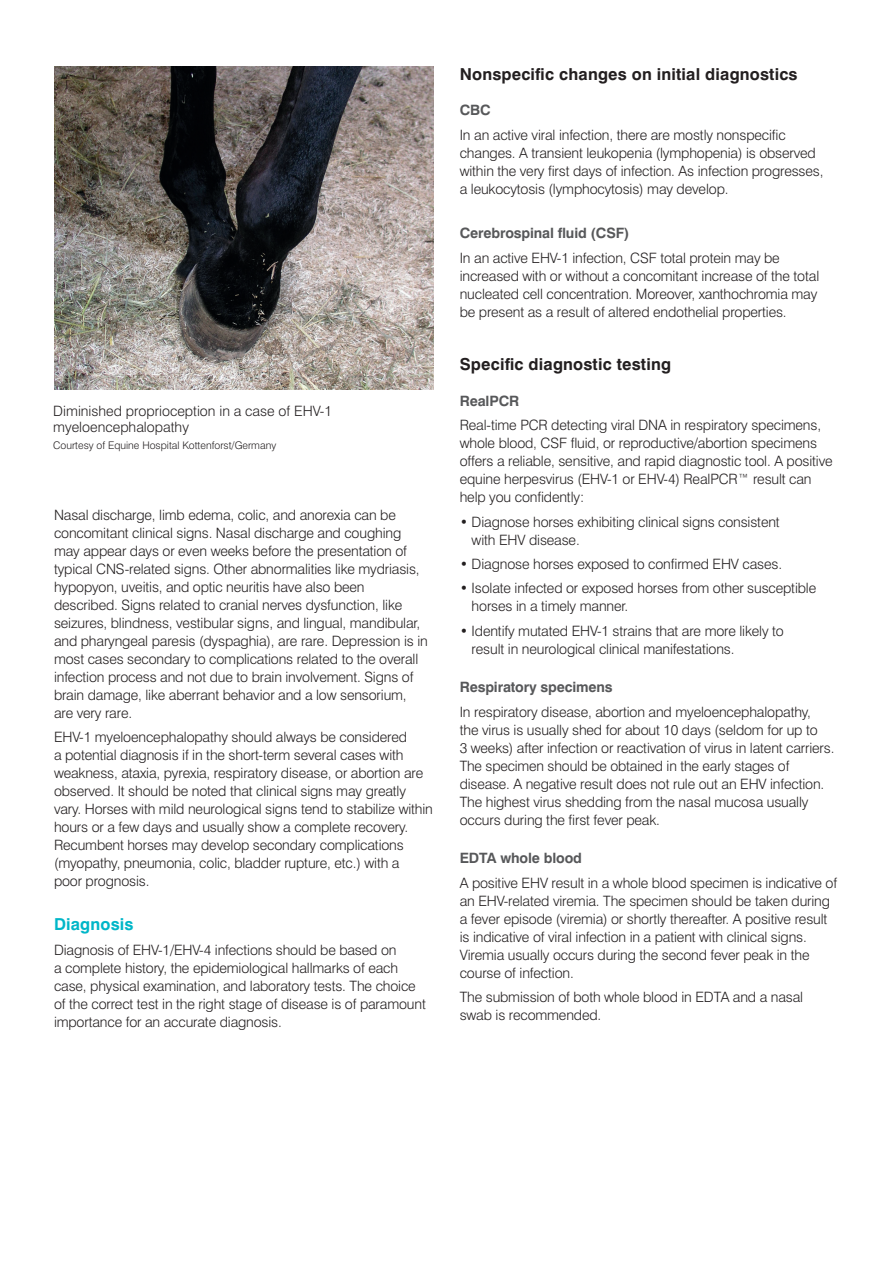
<style>
.page{position:relative;width:893px;height:1263px;background:#fff}
.page>*{position:absolute;margin:0;border:0;box-sizing:border-box;transform-origin:0 0}
.t1{font:700 16.5px "Swiss 721 BT";letter-spacing:.01em;color:#231f20}
.t2{font:700 16.5px "Swiss 721 BT";letter-spacing:.01em;color:#00b6c8}
.t3{font:300 14.25px/18px "Swiss 721 BT";letter-spacing:-.01em;color:#231f20}
.t4{font:700 14.25px "Swiss 721 BT";letter-spacing:-.01em;color:#57585a}
.t5{font:300 10.5px "Swiss 721 BT";color:#231f20}
</style>
<div class="page">
<img style="left:55px;top:66px;width:378px;height:323px">
<p class="t3" style="left:53px;top:402px;width:280px;line-height:16.5px">Diminished proprioception in a case of EHV-1 myeloencephalopathy</p>
<p class="t5" style="left:53px;top:439px;width:224px">Courtesy of Equine Hospital Kottenforst/Germany</p>
<p class="t3" style="left:54px;top:505px;width:375px">Nasal discharge, limb edema, colic, and anorexia can be concomitant clinical signs. Nasal discharge and coughing may appear days or even weeks before the presentation of typical CNS-related signs. Other abnormalities like mydriasis, hypopyon, uveitis, and optic neuritis have also been described. Signs related to cranial nerves dysfunction, like seizures, blindness, vestibular signs, and lingual, mandibular, and pharyngeal paresis (dyspaghia), are rare. Depression is in most cases secondary to complications related to the overall infection process and not due to brain involvement. Signs of brain damage, like aberrant behavior and a low sensorium, are very rare.</p>
<p class="t3" style="left:54px;top:728px;width:380px">EHV-1 myeloencephalopathy should always be considered<br>a potential diagnosis if in the short-term several cases with weakness, ataxia, pyrexia, respiratory disease, or abortion are observed. It should be noted that clinical signs may greatly vary. Horses with mild neurological signs tend to stabilize within hours or a few days and usually show a complete recovery.<br>Recumbent horses may develop secondary complications (myopathy, pneumonia, colic, bladder rupture, etc.) with a<br>poor prognosis.</p>
<p class="t2" style="left:54px;top:914px;width:81px">Diagnosis</p>
<p class="t3" style="left:54px;top:940px;width:373px">Diagnosis of EHV-1/EHV-4 infections should be based on<br>a complete history, the epidemiological hallmarks of each case, physical examination, and laboratory tests. The choice of the correct test in the right stage of disease is of paramount importance for an accurate diagnosis.</p>
<p class="t1" style="left:460px;top:64px;width:339px">Nonspecific changes on initial diagnostics</p>
<p class="t4" style="left:460px;top:101px;width:33px">CBC</p>
<p class="t3" style="left:460px;top:125px;width:365px">In an active viral infection, there are mostly nonspecific changes. A transient leukopenia (lymphopenia) is observed within the very first days of infection. As infection progresses, a leukocytosis (lymphocytosis) may develop.</p>
<p class="t4" style="left:460px;top:224px;width:171px">Cerebrospinal fluid (CSF)</p>
<p class="t3" style="left:460px;top:248px;width:361px">In an active EHV-1 infection, CSF total protein may be increased with or without a concomitant increase of the total nucleated cell concentration. Moreover, xanthochromia may be present as a result of altered endothelial properties.</p>
<p class="t1" style="left:460px;top:354px;width:213px">Specific diagnostic testing</p>
<p class="t4" style="left:460px;top:392px;width:61px">RealPCR</p>
<p class="t3" style="left:460px;top:416px;width:374px">Real-time PCR detecting viral DNA in respiratory specimens, whole blood, CSF fluid, or reproductive/abortion specimens offers a reliable, sensitive, and rapid diagnostic tool. A positive equine herpesvirus (EHV-1 or EHV-4) RealPCR™ result can help you confidently:</p>
<p class="t3" style="left:472px;top:512px;width:310px;text-indent:-12px">• Diagnose horses exhibiting clinical signs consistent with EHV disease.</p>
<p class="t3" style="left:460px;top:555px;width:324px">• Diagnose horses exposed to confirmed EHV cases.</p>
<p class="t3" style="left:472px;top:579px;width:346px;text-indent:-12px">• Isolate infected or exposed horses from other susceptible horses in a timely manner.</p>
<p class="t3" style="left:472px;top:622px;width:314px;text-indent:-12px">• Identify mutated EHV-1 strains that are more likely to result in neurological clinical manifestations.</p>
<p class="t4" style="left:460px;top:679px;width:154px">Respiratory specimens</p>
<p class="t3" style="left:460px;top:703px;width:376px">In respiratory disease, abortion and myeloencephalopathy,<br>the virus is usually shed for about 10 days (seldom for up to<br>3 weeks) after infection or reactivation of virus in latent carriers.<br>The specimen should be obtained in the early stages of disease. A negative result does not rule out an EHV infection.<br>The highest virus shedding from the nasal mucosa usually occurs during the first fever peak.</p>
<p class="t4" style="left:460px;top:850px;width:124px">EDTA whole blood</p>
<p class="t3" style="left:460px;top:874px;width:379px">A positive EHV result in a whole blood specimen is indicative of an EHV-related viremia. The specimen should be taken during a fever episode (viremia) or shortly thereafter. A positive result is indicative of viral infection in a patient with clinical signs.<br>Viremia usually occurs during the second fever peak in the course of infection.</p>
<p class="t3" style="left:460px;top:988px;width:345px">The submission of both whole blood in EDTA and a nasal swab is recommended.</p>
</div>
